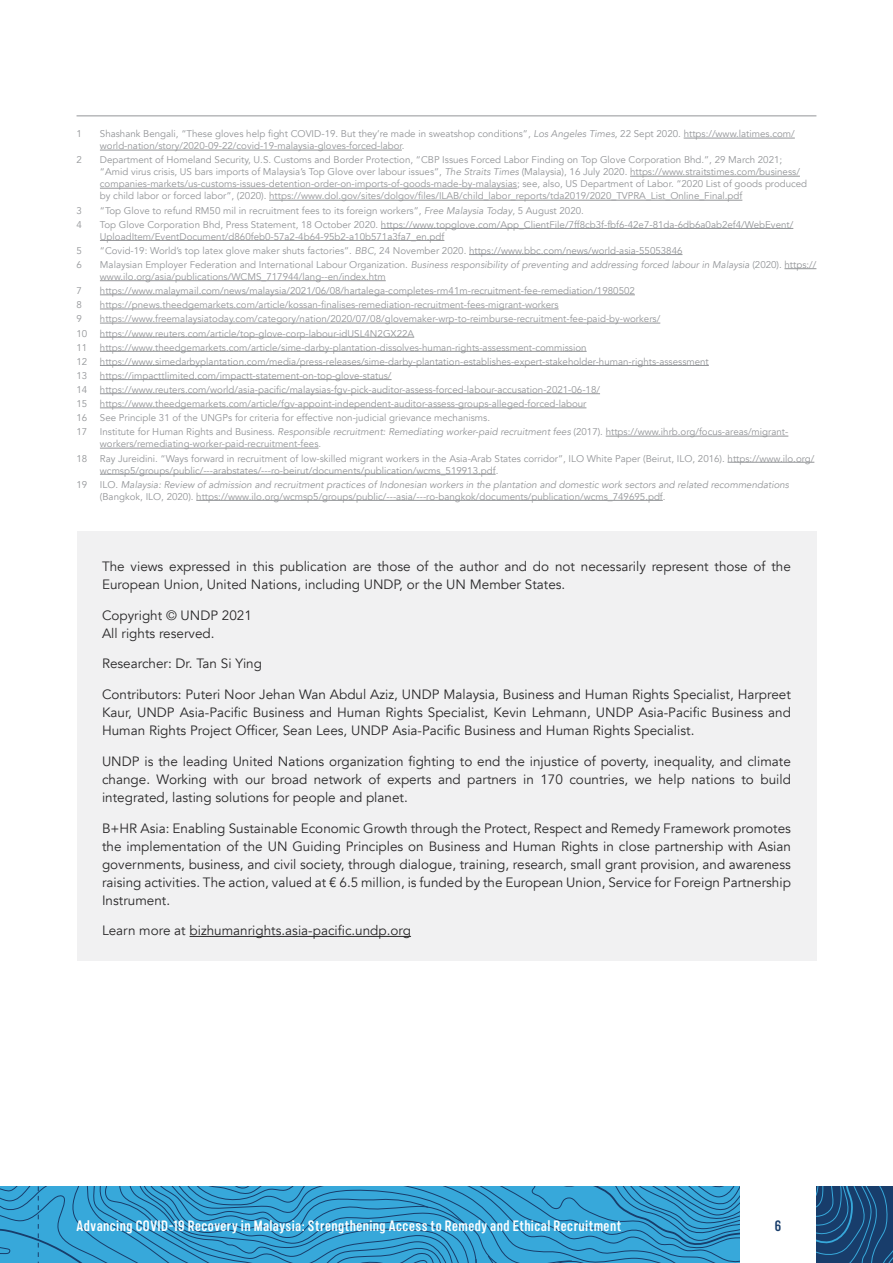
<style>
.page{position:relative;width:893px;height:1263px;background:#fff}
.page>*{position:absolute;margin:0;border:0;box-sizing:border-box;transform-origin:0 0}
.t1{font:700 15px "Marsden Cm Semi";letter-spacing:.03em;color:#fff}
.t2{font:700 15px "Marsden Cm Semi";color:#183d6b}
.t3{font:13.5px/18px "Avenir";color:#292829;text-align:justify}
.t4{font:9.75px/12px "Avenir";color:#939598}
.t5{font:italic 9.75px/12px "Avenir";color:#939598}
.s1{font-style:italic}
.s2{font-style:normal}
</style>
<div class="page">
<hr style="left:77px;top:116px;width:739px;height:1px;background:#939598">
<hr style="left:684px;top:138px;width:111px;height:1px;background:#939598">
<hr style="left:100px;top:150px;width:302px;height:1px;background:#939598">
<hr style="left:630px;top:176px;width:170px;height:1px;background:#939598">
<hr style="left:100px;top:188px;width:417px;height:1px;background:#939598">
<hr style="left:269px;top:200px;width:473px;height:1px;background:#939598">
<hr style="left:381px;top:228px;width:412px;height:1px;background:#939598">
<hr style="left:100px;top:240px;width:344px;height:1px;background:#939598">
<hr style="left:469px;top:254px;width:213px;height:1px;background:#939598">
<hr style="left:784px;top:268px;width:32px;height:1px;background:#939598">
<hr style="left:100px;top:280px;width:286px;height:1px;background:#939598">
<hr style="left:100px;top:295px;width:535px;height:1px;background:#939598">
<hr style="left:100px;top:309px;width:459px;height:1px;background:#939598">
<hr style="left:100px;top:323px;width:560px;height:1px;background:#939598">
<hr style="left:100px;top:337px;width:314px;height:1px;background:#939598">
<hr style="left:100px;top:351px;width:487px;height:1px;background:#939598">
<hr style="left:100px;top:365px;width:609px;height:1px;background:#939598">
<hr style="left:100px;top:379px;width:292px;height:1px;background:#939598">
<hr style="left:100px;top:393px;width:500px;height:1px;background:#939598">
<hr style="left:100px;top:408px;width:486px;height:1px;background:#939598">
<hr style="left:606px;top:436px;width:182px;height:1px;background:#939598">
<hr style="left:100px;top:448px;width:218px;height:1px;background:#939598">
<hr style="left:728px;top:462px;width:86px;height:1px;background:#939598">
<hr style="left:100px;top:474px;width:396px;height:1px;background:#939598">
<hr style="left:196px;top:500px;width:467px;height:1px;background:#939598">
<div style="left:77px;top:532px;width:739px;height:429px;background:#f1f1f2"></div>
<hr style="left:190px;top:936px;width:221px;height:1px;background:#292829">
<svg style="left:0;top:1186px;width:740px;height:77px;background:#329acb"></svg>
<svg style="left:816px;top:1186px;width:77px;height:77px;background:#1b4978"></svg>
<p class="t4" style="left:77px;top:128px;width:7px">1</p>
<p class="t4" style="left:100px;top:128px;width:696px">Shashank Bengali, “These gloves help fight COVID-19. But they’re made in sweatshop conditions”, <span class="s1">Los Angeles Times</span>, 22 Sept 2020. https://www.latimes.com/ world-nation/story/2020-09-22/covid-19-malaysia-gloves-forced-labor.</p>
<p class="t4" style="left:77px;top:154px;width:7px">2</p>
<p class="t4" style="left:100px;top:154px;width:709px">Department of Homeland Security, U.S. Customs and Border Protection, “CBP Issues Forced Labor Finding on Top Glove Corporation Bhd.”, 29 March 2021; “Amid virus crisis, US bars imports of Malaysia’s Top Glove over labour issues”, <span class="s1">The Straits Times</span> (Malaysia), 16 July 2020. https://www.straitstimes.com/business/ companies-markets/us-customs-issues-detention-order-on-imports-of-goods-made-by-malaysias; see, also, US Department of Labor. “2020 List of goods produced by child labor or forced labor”, (2020). https://www.dol.gov/sites/dolgov/files/ILAB/child_labor_reports/tda2019/2020_TVPRA_List_Online_Final.pdf</p>
<p class="t4" style="left:77px;top:204px;width:7px">3</p>
<p class="t4" style="left:100px;top:204px;width:485px">“Top Glove to refund RM50 mil in recruitment fees to its foreign workers”, <span class="s1">Free Malaysia Today</span>, 5 August 2020.</p>
<p class="t4" style="left:77px;top:219px;width:7px">4</p>
<p class="t4" style="left:100px;top:219px;width:695px">Top Glove Corporation Bhd, Press Statement, 18 October 2020. https://www.topglove.com/App_ClientFile/7ff8cb3f-fbf6-42e7-81da-6db6a0ab2ef4/WebEvent/<br>UploadItem/EventDocument/d860feb0-57a2-4b64-95b2-a10b571a3fa7_en.pdf</p>
<p class="t4" style="left:77px;top:245px;width:7px">5</p>
<p class="t4" style="left:100px;top:245px;width:584px">“Covid-19: World’s top latex glove maker shuts factories”. <span class="s1">BBC</span>, 24 November 2020. https://www.bbc.com/news/world-asia-55053846</p>
<p class="t4" style="left:77px;top:259px;width:7px">6</p>
<p class="t4" style="left:100px;top:259px;width:718px">Malaysian Employer Federation and International Labour Organization. <span class="s1">Business responsibility of preventing and addressing forced labour in Malaysia</span> (2020). https:// www.ilo.org/asia/publications/WCMS_717944/lang--en/index.htm</p>
<p class="t4" style="left:77px;top:285px;width:7px">7</p>
<p class="t4" style="left:100px;top:285px;width:536px">https://www.malaymail.com/news/malaysia/2021/06/08/hartalega-completes-rm41m-recruitment-fee-remediation/1980502</p>
<p class="t4" style="left:77px;top:299px;width:7px">8</p>
<p class="t4" style="left:100px;top:299px;width:460px">https://pnews.theedgemarkets.com/article/kossan-finalises-remediation-recruitment-fees-migrant-workers</p>
<p class="t4" style="left:77px;top:313px;width:7px">9</p>
<p class="t4" style="left:100px;top:313px;width:562px">https://www.freemalaysiatoday.com/category/nation/2020/07/08/glovemaker-wrp-to-reimburse-recruitment-fee-paid-by-workers/</p>
<p class="t4" style="left:77px;top:327px;width:12px">10</p>
<p class="t4" style="left:100px;top:327px;width:316px">https://www.reuters.com/article/top-glove-corp-labour-idUSL4N2GX22A</p>
<p class="t4" style="left:77px;top:341px;width:12px">11</p>
<p class="t4" style="left:100px;top:341px;width:488px">https://www.theedgemarkets.com/article/sime-darby-plantation-dissolves-human-rights-assessment-commission</p>
<p class="t4" style="left:77px;top:356px;width:12px">12</p>
<p class="t4" style="left:100px;top:356px;width:610px">https://www.simedarbyplantation.com/media/press-releases/sime-darby-plantation-establishes-expert-stakeholder-human-rights-assessment</p>
<p class="t4" style="left:77px;top:370px;width:12px">13</p>
<p class="t4" style="left:100px;top:370px;width:293px">https://impacttlimited.com/impactt-statement-on-top-glove-status/</p>
<p class="t4" style="left:77px;top:384px;width:12px">14</p>
<p class="t4" style="left:100px;top:384px;width:502px">https://www.reuters.com/world/asia-pacific/malaysias-fgv-pick-auditor-assess-forced-labour-accusation-2021-06-18/</p>
<p class="t4" style="left:77px;top:398px;width:12px">15</p>
<p class="t4" style="left:100px;top:398px;width:488px">https://www.theedgemarkets.com/article/fgv-appoint-independent-auditor-assess-groups-alleged-forced-labour</p>
<p class="t4" style="left:77px;top:412px;width:12px">16</p>
<p class="t4" style="left:100px;top:412px;width:392px">See Principle 31 of the UNGPs for criteria for effective non-judicial grievance mechanisms.</p>
<p class="t4" style="left:77px;top:426px;width:12px">17</p>
<p class="t4" style="left:100px;top:426px;width:690px">Institute for Human Rights and Business. <span class="s1">Responsible recruitment: Remediating worker-paid recruitment fees</span> (2017). https://www.ihrb.org/focus-areas/migrant&shy;workers/remediating-worker-paid-recruitment-fees.</p>
<p class="t4" style="left:77px;top:452px;width:12px">18</p>
<p class="t4" style="left:100px;top:452px;width:716px">Ray Jureidini. “Ways forward in recruitment of low-skilled migrant workers in the Asia-Arab States corridor”, ILO White Paper (Beirut, ILO, 2016). https://www.ilo.org/ wcmsp5/groups/public/---arabstates/---ro-beirut/documents/publication/wcms_519913.pdf.</p>
<p class="t4" style="left:77px;top:478px;width:12px">19</p>
<p class="t5" style="left:100px;top:478px;width:691px"><span class="s2">ILO.</span> Malaysia: Review of admission and recruitment practices of Indonesian workers in the plantation and domestic work sectors and related recommendations <span class="s2">(Bangkok, ILO, 2020). https://www.ilo.org/wcmsp5/groups/public/---asia/---ro-bangkok/documents/publication/wcms_749695.pdf.</span></p>
<h2 class="t3" style="left:102px;top:557px;width:690px">The views expressed in this publication are those of the author and do not necessarily represent those of the<br>European Union, United Nations, including UNDP, or the UN Member States.</h2>
<h2 class="t3" style="left:102px;top:606px;width:151px">Copyright © UNDP 2021<br>All rights reserved.</h2>
<h2 class="t3" style="left:102px;top:655px;width:161px">Researcher: Dr. Tan Si Ying</h2>
<p class="t3" style="left:102px;top:686px;width:690px">Contributors: Puteri Noor Jehan Wan Abdul Aziz, UNDP Malaysia, Business and Human Rights Specialist, Harpreet Kaur, UNDP Asia-Pacific Business and Human Rights Specialist, Kevin Lehmann, UNDP Asia-Pacific Business and Human Rights Project Officer, Sean Lees, UNDP Asia-Pacific Business and Human Rights Specialist.</p>
<p class="t3" style="left:102px;top:752px;width:690px">UNDP is the leading United Nations organization fighting to end the injustice of poverty, inequality, and climate change. Working with our broad network of experts and partners in 170 countries, we help nations to build integrated, lasting solutions for people and planet.</p>
<p class="t3" style="left:102px;top:819px;width:690px">B+HR Asia: Enabling Sustainable Economic Growth through the Protect, Respect and Remedy Framework promotes the implementation of the UN Guiding Principles on Business and Human Rights in close partnership with Asian governments, business, and civil society, through dialogue, training, research, small grant provision, and awareness raising activities. The action, valued at € 6.5 million, is funded by the European Union, Service for Foreign Partnership Instrument.</p>
<h2 class="t3" style="left:102px;top:922px;width:310px">Learn more at bizhumanrights.asia-pacific.undp.org</h2>
<h1 class="t1" style="left:77px;top:1218px;width:546px">Advancing COVID-19 Recovery in Malaysia: Strengthening Access to Remedy and Ethical Recruitment</h1>
<h1 class="t2" style="left:775px;top:1218px;width:8px">6</h1>
</div>
